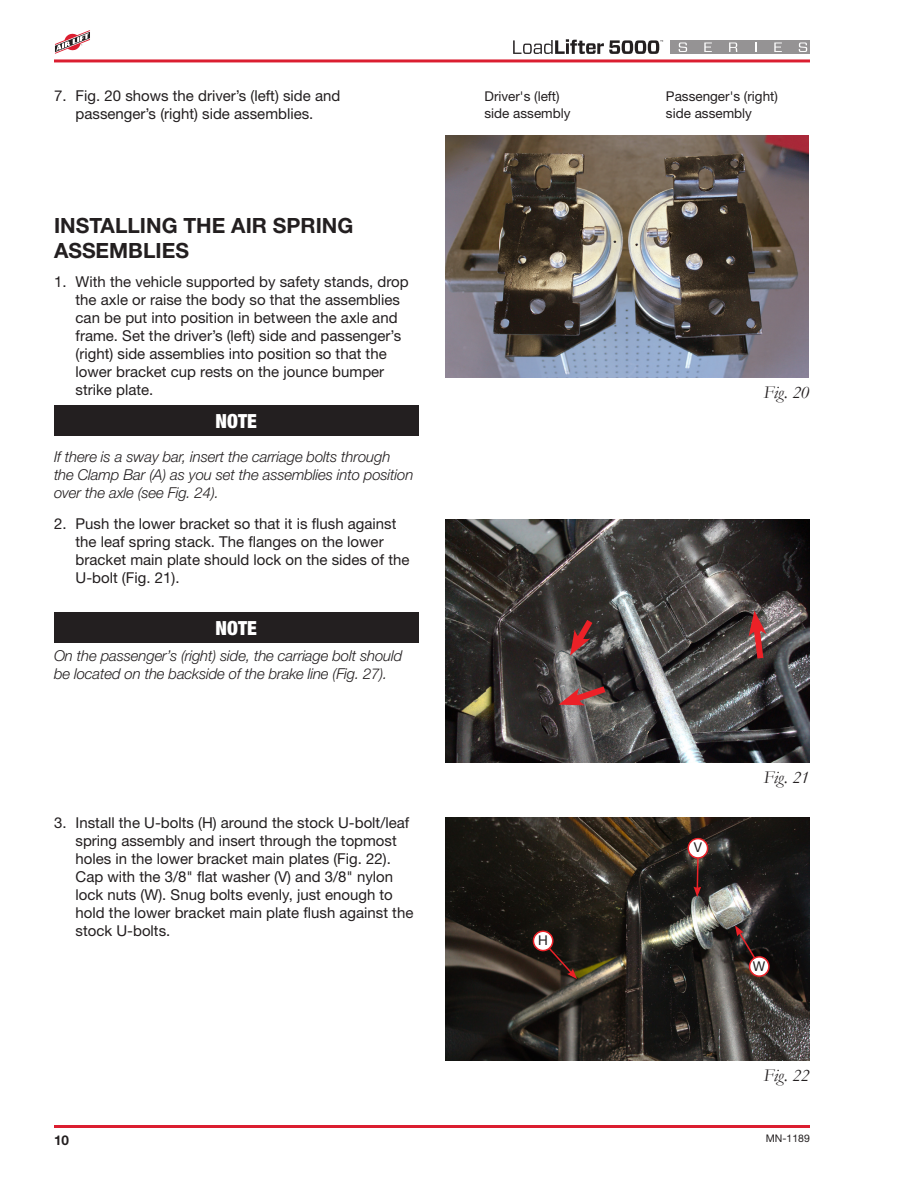
<style>
.page{position:relative;width:918px;height:1188px;background:#fff}
.page>*{position:absolute;margin:0;border:0;box-sizing:border-box;transform-origin:0 0}
.section_subhead{font:700 21px/25.2px "Helvetica Neue";color:#231f20}
.t1{font:900 condensed 19.5px "Helvetica Neue";color:#fff}
.t2{font:italic 18px "Garamond";color:#231f20}
.Hanging_indent{font:15px/18px "Helvetica Neue";color:#231f20}
.note_text{font:italic 300 15px/18px "Helvetica Neue";letter-spacing:-.01em;color:#231f20}
.t3{font:13.5px/16.5px "Helvetica Neue";color:#231f20}
.t4{font:700 13.5px "Helvetica Neue";color:#231f20}
.t5{font:10.5px "Helvetica Neue";color:#231f20}
</style>
<div class="page">
<hr style="left:54px;top:1125px;width:756px;height:3px;background:#db1e30">
<hr style="left:54px;top:59px;width:756px;height:3px;background:#db1e30">
<svg style="left:55px;top:30px;width:35px;height:24px"></svg>
<svg style="left:513px;top:39px;width:150px;height:15px"></svg>
<div style="left:670px;top:40px;width:140px;height:14px;background:#959394"></div>
<svg style="left:679px;top:43px;width:8px;height:9px"></svg>
<svg style="left:704px;top:43px;width:8px;height:9px"></svg>
<svg style="left:729px;top:43px;width:8px;height:9px"></svg>
<svg style="left:774px;top:43px;width:8px;height:9px"></svg>
<svg style="left:799px;top:43px;width:8px;height:9px"></svg>
<div style="left:54px;top:405px;width:364px;height:31px;background:#231f20"></div>
<div style="left:54px;top:612px;width:364px;height:31px;background:#231f20"></div>
<img style="left:446px;top:519px;width:363px;height:244px">
<svg style="left:748px;top:611px;width:19px;height:54px"></svg>
<svg style="left:559px;top:682px;width:53px;height:26px"></svg>
<svg style="left:569px;top:613px;width:29px;height:43px"></svg>
<img style="left:446px;top:818px;width:363px;height:243px">
<svg style="left:546px;top:945px;width:31px;height:34px"></svg>
<div style="left:533px;top:931px;width:20px;height:20px;background:#fff;border-radius:50%"></div>
<div style="left:533px;top:931px;width:21px;height:20px;border:2px solid #ec2127;border-radius:50%"></div>
<svg style="left:694px;top:858px;width:7px;height:39px"></svg>
<div style="left:688px;top:839px;width:20px;height:19px;background:#fff;border-radius:50%"></div>
<div style="left:688px;top:838px;width:20px;height:21px;border:2px solid #ec2127;border-radius:50%"></div>
<svg style="left:735px;top:925px;width:28px;height:45px"></svg>
<div style="left:750px;top:957px;width:19px;height:19px;background:#fff;border-radius:50%"></div>
<div style="left:749px;top:956px;width:21px;height:21px;border:2px solid #ec2127;border-radius:50%"></div>
<img style="left:446px;top:135px;width:362px;height:242px">
<p class="Hanging_indent" style="left:54px;top:87px;width:288px;text-align:center">7. Fig. 20 shows the driver’s (left) side and passenger’s (right) side assemblies.</p>
<p class="t3" style="left:484px;top:88px;width:88px">Driver's (left) side assembly</p>
<p class="t3" style="left:666px;top:88px;width:113px">Passenger's (right) side assembly</p>
<p class="section_subhead" style="left:54px;top:213px;width:301px">INSTALLING THE AIR SPRING<br>ASSEMBLIES</p>
<p class="Hanging_indent" style="left:76px;top:273px;width:335px;text-indent:-22px">1. With the vehicle supported by safety stands, drop the axle or raise the body so that the assemblies can be put into position in between the axle and frame. Set the driver’s (left) side and passenger’s (right) side assemblies into position so that the lower bracket cup rests on the jounce bumper strike plate.</p>
<p class="t1" style="left:216px;top:409px;width:43px">NOTE</p>
<p class="note_text" style="left:54px;top:448px;width:361px">If there is a sway bar, insert the carriage bolts through the Clamp Bar (A) as you set the assemblies into position over the axle (see Fig. 24).</p>
<p class="Hanging_indent" style="left:76px;top:515px;width:335px;text-indent:-22px">2. Push the lower bracket so that it is flush against the leaf spring stack. The flanges on the lower bracket main plate should lock on the sides of the U-bolt (Fig. 21).</p>
<p class="t1" style="left:216px;top:616px;width:43px">NOTE</p>
<p class="note_text" style="left:54px;top:646px;width:350px">On the passenger’s (right) side, the carriage bolt should be located on the backside of the brake line (Fig. 27).</p>
<p class="Hanging_indent" style="left:76px;top:814px;width:339px;text-indent:-22px">3. Install the U-bolts (H) around the stock U-bolt/leaf spring assembly and insert through the topmost holes in the lower bracket main plates (Fig. 22).<br>Cap with the 3/8" flat washer (V) and 3/8" nylon lock nuts (W). Snug bolts evenly, just enough to hold the lower bracket main plate flush against the stock U-bolts.</p>
<p class="t3" style="left:538px;top:932px;width:11px">H</p>
<p class="t2" style="left:763px;top:381px;width:48px">Fig. 20</p>
<p class="t3" style="left:694px;top:839px;width:10px">V</p>
<p class="t2" style="left:763px;top:765px;width:48px">Fig. 21</p>
<p class="t3" style="left:753px;top:957px;width:14px">W</p>
<p class="t2" style="left:763px;top:1063px;width:48px">Fig. 22</p>
<p class="t4" style="left:54px;top:1131px;width:17px">10</p>
<p class="t5" style="left:766px;top:1132px;width:46px">MN-1189</p>
</div>
